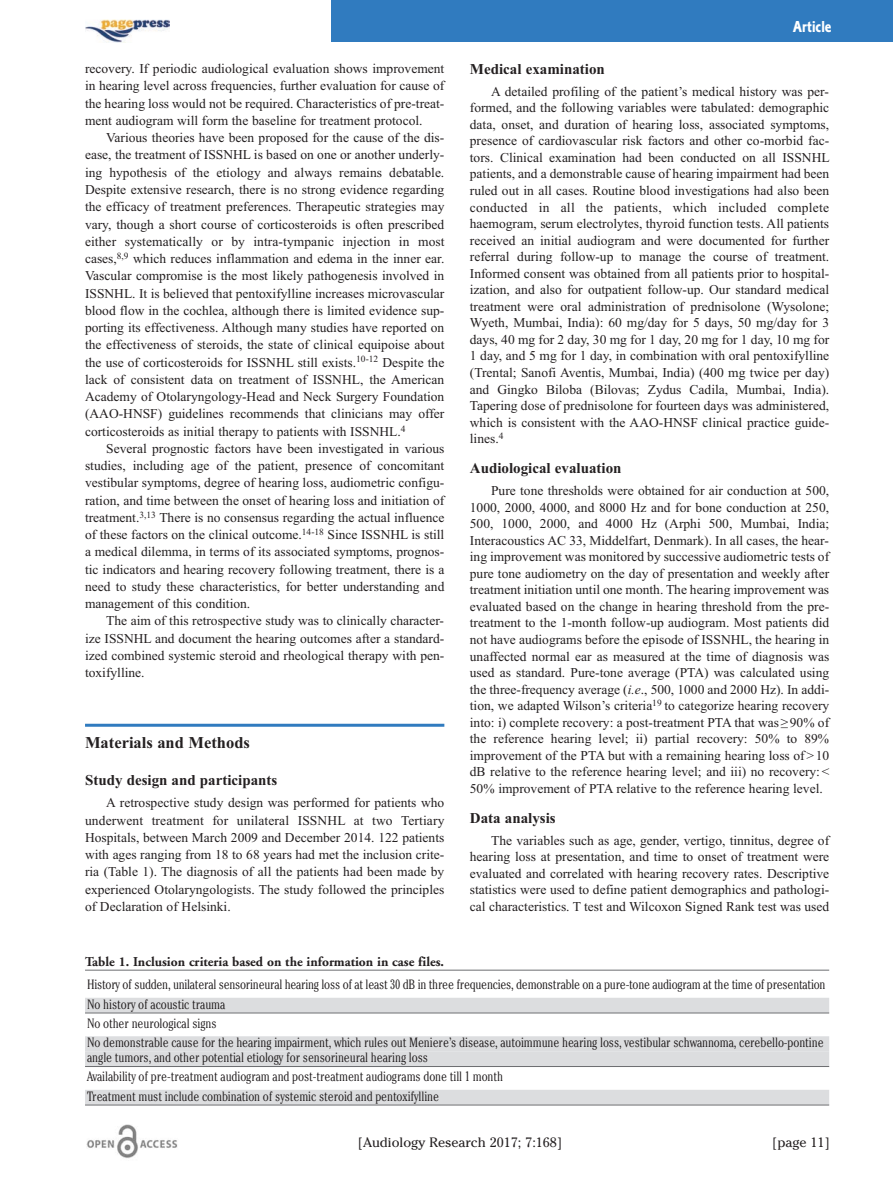
<style>
.page{position:relative;width:893px;height:1191px;background:#fff}
.page>*{position:absolute;margin:0;border:0;box-sizing:border-box;transform-origin:0 0}
.t1{font:700 16.5px "Times New Roman";color:#231f20}
.t2{font:16.5px "Corinthian Bold Condensed Plain";color:#fff}
.t3{font:700 15px "Times New Roman";color:#231f20}
.t4{font:13.5px/16.5px "Times New Roman";color:#231f20;text-align:justify}
.t5{font:300 condensed 13.5px/19.2px "Cheltenham";letter-spacing:-.01em;color:#231f20}
.t6{font:700 13.5px "Adobe Garamond";color:#231f20}
.t7{font:13.5px "Cheltenham";color:#231f20}
.s1{font-style:italic}
</style>
<div class="page">
<hr style="left:85px;top:723px;width:359px;height:3px;background:#307bbf">
<img style="left:85px;top:19px;width:85px;height:24px">
<img style="left:86px;top:1124px;width:92px;height:35px">
<div style="left:331px;top:0;width:562px;height:41px;background:#307bbf"></div>
<hr style="left:85px;top:970px;width:744px;height:1px;background:#6c6d70">
<div style="left:85px;top:997px;width:744px;height:15px;background:#dcdddf"></div>
<hr style="left:85px;top:1012px;width:744px;height:1px;background:#6c6d70">
<div style="left:85px;top:1036px;width:744px;height:15px;background:#dcdddf"></div>
<div style="left:85px;top:1051px;width:744px;height:15px;background:#dcdddf"></div>
<hr style="left:85px;top:1066px;width:744px;height:1px;background:#6c6d70">
<div style="left:85px;top:1089px;width:744px;height:15px;background:#dcdddf"></div>
<hr style="left:85px;top:1104px;width:744px;height:1px;background:#6c6d70">
<p class="t4" style="left:85px;top:60px;width:361px;line-height:17.2px">recovery. If periodic audiological evaluation shows improvement in hearing level across frequencies, further evaluation for cause of the hearing loss would not be required. Characteristics of pre-treat&shy;ment audiogram will form the baseline for treatment protocol.</p>
<p class="t4" style="left:85px;top:129px;width:361px;line-height:17.2px;text-indent:21px">Various theories have been proposed for the cause of the dis&shy;ease, the treatment of ISSNHL is based on one or another underly&shy;ing hypothesis of the etiology and always remains debatable.<br>Despite extensive research, there is no strong evidence regarding the efficacy of treatment preferences. Therapeutic strategies may vary, though a short course of corticosteroids is often prescribed either systematically or by intra-tympanic injection in most cases,<sup>8,9</sup> which reduces inflammation and edema in the inner ear.<br>Vascular compromise is the most likely pathogenesis involved in ISSNHL. It is believed that pentoxifylline increases microvascular blood flow in the cochlea, although there is limited evidence sup&shy;porting its effectiveness. Although many studies have reported on the effectiveness of steroids, the state of clinical equipoise about the use of corticosteroids for ISSNHL still exists.<sup>10-12</sup> Despite the lack of consistent data on treatment of ISSNHL, the American Academy of Otolaryngology-Head and Neck Surgery Foundation (AAO-HNSF) guidelines recommends that clinicians may offer corticosteroids as initial therapy to patients with ISSNHL.<sup>4</sup></p>
<p class="t4" style="left:85px;top:439px;width:361px;line-height:17.2px;text-indent:21px">Several prognostic factors have been investigated in various studies, including age of the patient, presence of concomitant vestibular symptoms, degree of hearing loss, audiometric configu&shy;ration, and time between the onset of hearing loss and initiation of treatment.<sup>3,13</sup> There is no consensus regarding the actual influence of these factors on the clinical outcome.<sup>14-18</sup> Since ISSNHL is still a medical dilemma, in terms of its associated symptoms, prognos&shy;tic indicators and hearing recovery following treatment, there is a need to study these characteristics, for better understanding and management of this condition.</p>
<p class="t4" style="left:85px;top:612px;width:361px;line-height:17.2px;text-indent:21px">The aim of this retrospective study was to clinically character&shy;ize ISSNHL and document the hearing outcomes after a standard&shy;ized combined systemic steroid and rheological therapy with pen&shy;toxifylline.</p>
<p class="t1" style="left:85px;top:732px;width:166px">Materials and Methods</p>
<p class="t3" style="left:85px;top:771px;width:194px">Study design and participants</p>
<p class="t4" style="left:85px;top:794px;width:361px;line-height:17.2px;text-indent:21px">A retrospective study design was performed for patients who underwent treatment for unilateral ISSNHL at two Tertiary Hospitals, between March 2009 and December 2014. 122 patients with ages ranging from 18 to 68 years had met the inclusion crite&shy;ria (Table 1). The diagnosis of all the patients had been made by experienced Otolaryngologists. The study followed the principles of Declaration of Helsinki.</p>
<p class="t2" style="left:793px;top:21px;width:40px">Article</p>
<p class="t3" style="left:470px;top:60px;width:136px">Medical examination</p>
<p class="t4" style="left:470px;top:83px;width:361px;text-indent:21px">A detailed profiling of the patient’s medical history was per&shy;formed, and the following variables were tabulated: demographic data, onset, and duration of hearing loss, associated symptoms, presence of cardiovascular risk factors and other co-morbid fac&shy;tors. Clinical examination had been conducted on all ISSNHL patients, and a demonstrable cause of hearing impairment had been ruled out in all cases. Routine blood investigations had also been conducted in all the patients, which included complete haemogram, serum electrolytes, thyroid function tests. All patients received an initial audiogram and were documented for further referral during follow-up to manage the course of treatment.<br>Informed consent was obtained from all patients prior to hospital&shy;ization, and also for outpatient follow-up. Our standard medical treatment were oral administration of prednisolone (Wysolone; Wyeth, Mumbai, India): 60 mg/day for 5 days, 50 mg/day for 3 days, 40 mg for 2 day, 30 mg for 1 day, 20 mg for 1 day, 10 mg for 1 day, and 5 mg for 1 day, in combination with oral pentoxifylline (Trental; Sanofi Aventis, Mumbai, India) (400 mg twice per day) and Gingko Biloba (Bilovas; Zydus Cadila, Mumbai, India).<br>Tapering dose of prednisolone for fourteen days was administered, which is consistent with the AAO-HNSF clinical practice guide&shy;lines.<sup>4</sup></p>
<p class="t3" style="left:470px;top:459px;width:153px">Audiological evaluation</p>
<p class="t4" style="left:470px;top:482px;width:361px;text-indent:21px">Pure tone thresholds were obtained for air conduction at 500, 1000, 2000, 4000, and 8000 Hz and for bone conduction at 250, 500, 1000, 2000, and 4000 Hz (Arphi 500, Mumbai, India; Interacoustics AC 33, Middelfart, Denmark). In all cases, the hear&shy;ing improvement was monitored by successive audiometric tests of pure tone audiometry on the day of presentation and weekly after treatment initiation until one month. The hearing improvement was evaluated based on the change in hearing threshold from the pre&shy;treatment to the 1-month follow-up audiogram. Most patients did not have audiograms before the episode of ISSNHL, the hearing in unaffected normal ear as measured at the time of diagnosis was used as standard. Pure-tone average (PTA) was calculated using the three-frequency average (<span class="s1">i.e</span>., 500, 1000 and 2000 Hz). In addi&shy;tion, we adapted Wilson’s criteria<sup>19</sup> to categorize hearing recovery into: i) complete recovery: a post-treatment PTA that was ≥ 90% of the reference hearing level; ii) partial recovery: 50% to 89% improvement of the PTA but with a remaining hearing loss of &gt; 10 dB relative to the reference hearing level; and iii) no recovery: &lt; 50% improvement of PTA relative to the reference hearing level.</p>
<p class="t3" style="left:470px;top:809px;width:87px">Data analysis</p>
<p class="t4" style="left:470px;top:832px;width:361px;text-indent:21px">The variables such as age, gender, vertigo, tinnitus, degree of hearing loss at presentation, and time to onset of treatment were evaluated and correlated with hearing recovery rates. Descriptive statistics were used to define patient demographics and pathologi&shy;cal characteristics. T test and Wilcoxon Signed Rank test was used</p>
<p class="t6" style="left:85px;top:956px;width:361px">Table 1. Inclusion criteria based on the information in case files.</p>
<p class="t5" style="left:87px;top:976px;width:740px">History of sudden, unilateral sensorineural hearing loss of at least 30 dB in three frequencies, demonstrable on a pure-tone audiogram at the time of presentation No history of acoustic trauma<br>No other neurological signs<br>No demonstrable cause for the hearing impairment, which rules out Meniere’s disease, autoimmune hearing loss, vestibular schwannoma, cerebello-pontine</p>
<p class="t5" style="left:87px;top:1049px;width:417px">angle tumors, and other potential etiology for sensorineural hearing loss<br>Availability of pre-treatment audiogram and post-treatment audiograms done till 1 month<br>Treatment must include combination of systemic steroid and pentoxifylline</p>
<p class="t7" style="left:358px;top:1134px;width:206px">[Audiology Research 2017; 7:168]</p>
<p class="t7" style="left:772px;top:1134px;width:59px">[page 11]</p>
</div>
